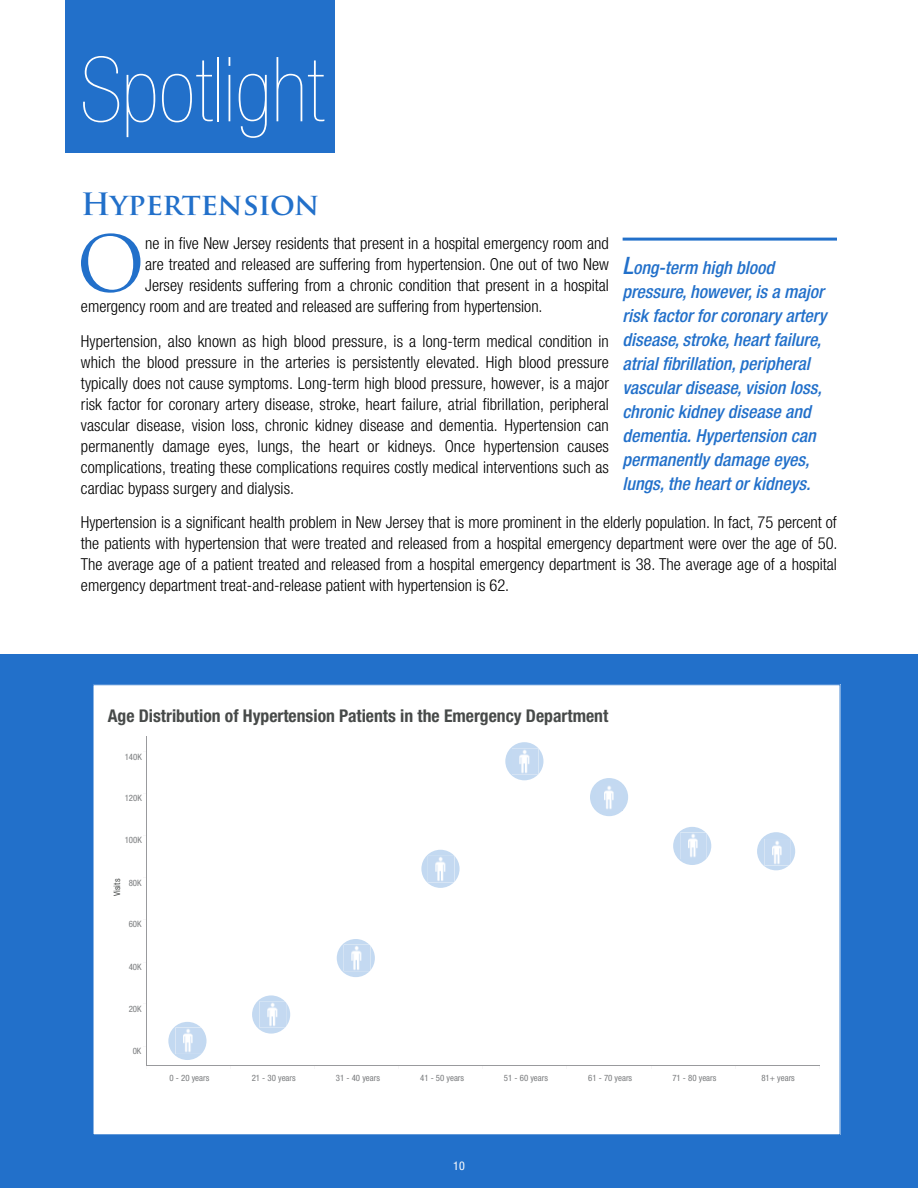
<style>
.page{position:relative;width:918px;height:1188px;background:#fff}
.page>*{position:absolute;margin:0;border:0;box-sizing:border-box;transform-origin:0 0}
.t1{font:900 condensed 90px "Helvetica Neue";color:#fff}
.t2{font:75.6px "Trajan Pro";color:#2270ca}
.t3{font:700 30px "Trajan Pro";letter-spacing:-.01em;color:#2270ca}
.t4{font:italic 500 condensed 18px/24px "Helvetica Neue";color:#2270ca}
.t5{font:700 condensed 17.55px "Helvetica Neue";color:#474a49}
.t6{font:300 condensed 16.5px/21px "Helvetica Neue";color:#000;text-align:justify}
.t7{font:condensed 12px "Helvetica Neue";color:#fff}
.t8{font:condensed 8.85px "Helvetica Neue";color:#797b7d}
.t9{font:condensed 8.85px "Helvetica Neue";color:#474a49}
.s1{font-size:24px}
</style>
<div class="page">
<div style="left:0;top:654px;width:918px;height:534px;background:#2270ca"></div>
<div style="left:65px;top:0;width:270px;height:153px;background:#2270ca"></div>
<div style="left:93px;top:685px;width:747px;height:450px;background:#fff"></div>
<svg style="left:590px;top:778px;width:38px;height:38px"></svg>
<svg style="left:757px;top:832px;width:38px;height:38px"></svg>
<img style="left:764px;top:839px;width:27px;height:26px">
<svg style="left:673px;top:827px;width:38px;height:38px"></svg>
<img style="left:680px;top:833px;width:27px;height:26px">
<img style="left:596px;top:784px;width:27px;height:27px">
<svg style="left:505px;top:742px;width:38px;height:38px"></svg>
<img style="left:512px;top:748px;width:26px;height:27px">
<svg style="left:421px;top:850px;width:39px;height:38px"></svg>
<img style="left:428px;top:856px;width:26px;height:26px">
<svg style="left:337px;top:939px;width:38px;height:38px"></svg>
<img style="left:344px;top:945px;width:26px;height:26px">
<svg style="left:252px;top:995px;width:38px;height:39px"></svg>
<img style="left:260px;top:1001px;width:26px;height:27px">
<svg style="left:168px;top:1022px;width:39px;height:38px"></svg>
<img style="left:176px;top:1028px;width:26px;height:26px">
<hr style="left:147px;top:1065px;width:673px;height:1px;background:#999a9d">
<hr style="left:147px;top:737px;width:1px;height:329px;background:#999a9d">
<hr style="left:623px;top:238px;width:214px;height:3px;background:#2270ca">
<h1 class="t1" style="left:80px;top:40px;width:245px">Spotlight</h1>
<h3 class="t3" style="left:81px;top:185px;width:240px">Hypertension</h3>
<h2 class="t2" style="left:76px;top:216px;width:71px">O</h2>
<p class="t6" style="left:145px;top:233px;width:465px">ne in five New Jersey residents that present in a hospital emergency room and</p>
<p class="t4" style="left:622px;top:255px;width:206px"><span class="s1">L</span>ong-term high blood pressure, however, is a major risk factor for coronary artery disease, stroke, heart failure, atrial fibrillation, peripheral vascular disease, vision loss, chronic kidney disease and dementia. Hypertension can permanently damage eyes, lungs, the heart or kidneys.</p>
<p class="t6" style="left:145px;top:254px;width:465px">are treated and released are suffering from hypertension. One out of two New</p>
<p class="t6" style="left:145px;top:275px;width:465px">Jersey residents suffering from a chronic condition that present in a hospital</p>
<p class="t6" style="left:81px;top:296px;width:463px">emergency room and are treated and released are suffering from hypertension.</p>
<p class="t6" style="left:81px;top:330px;width:529px">Hypertension, also known as high blood pressure, is a long-term medical condition in which the blood pressure in the arteries is persistently elevated. High blood pressure typically does not cause symptoms. Long-term high blood pressure, however, is a major risk factor for coronary artery disease, stroke, heart failure, atrial fibrillation, peripheral vascular disease, vision loss, chronic kidney disease and dementia. Hypertension can permanently damage eyes, lungs, the heart or kidneys. Once hypertension causes complications, treating these complications requires costly medical interventions such as cardiac bypass surgery and dialysis.</p>
<p class="t6" style="left:81px;top:512px;width:758px">Hypertension is a significant health problem in New Jersey that is more prominent in the elderly population. In fact, 75 percent of the patients with hypertension that were treated and released from a hospital emergency department were over the age of 50.<br>The average age of a patient treated and released from a hospital emergency department is 38. The average age of a hospital emergency department treat-and-release patient with hypertension is 62.</p>
<p class="t5" style="left:108px;top:705px;width:502px">Age Distribution of Hypertension Patients in the Emergency Department</p>
<p class="t8" style="left:125px;top:751px;width:19px">140K</p>
<p class="t8" style="left:125px;top:793px;width:19px">120K</p>
<p class="t8" style="left:125px;top:835px;width:19px">100K</p>
<p class="t9" style="left:112px;top:896px;width:19px;rotate:-90deg">Visits</p>
<p class="t8" style="left:129px;top:877px;width:14px">80K</p>
<p class="t8" style="left:129px;top:919px;width:14px">60K</p>
<p class="t8" style="left:129px;top:962px;width:14px">40K</p>
<p class="t8" style="left:129px;top:1003px;width:14px">20K</p>
<p class="t8" style="left:133px;top:1046px;width:10px">0K</p>
<p class="t8" style="left:170px;top:1073px;width:41px">0 - 20 years</p>
<p class="t8" style="left:252px;top:1073px;width:46px">21 - 30 years</p>
<p class="t8" style="left:336px;top:1073px;width:46px">31 - 40 years</p>
<p class="t8" style="left:420px;top:1073px;width:46px">41 - 50 years</p>
<p class="t8" style="left:504px;top:1073px;width:46px">51 - 60 years</p>
<p class="t8" style="left:588px;top:1073px;width:46px">61 - 70 years</p>
<p class="t8" style="left:672px;top:1073px;width:46px">71 - 80 years</p>
<p class="t8" style="left:761px;top:1073px;width:35px">81+ years</p>
<p class="t7" style="left:453px;top:1159px;width:13px">10</p>
</div>
